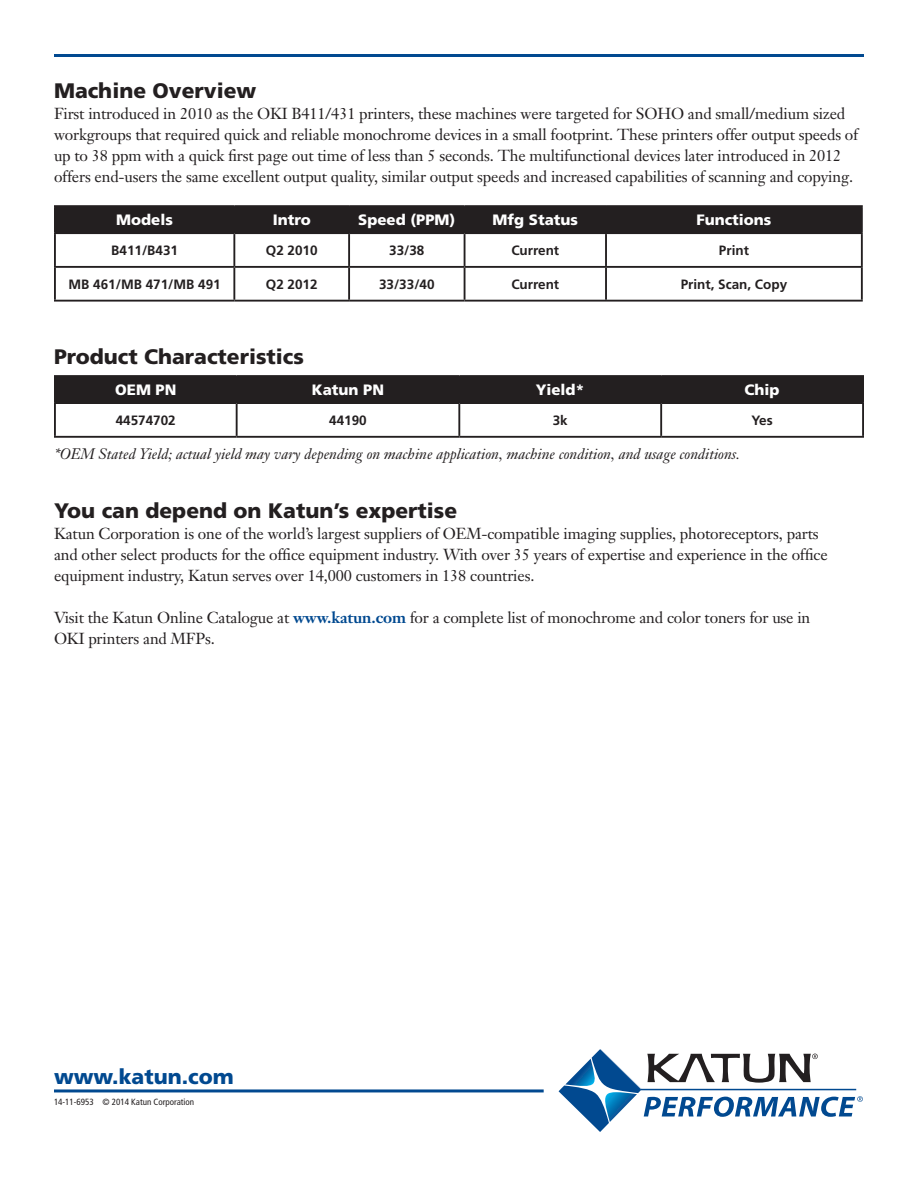
<style>
.page{position:relative;width:918px;height:1188px;background:#fff}
.page>*{position:absolute;margin:0;border:0;box-sizing:border-box;transform-origin:0 0}
.t1{font:900 21px "Frutiger";color:#231f20}
.t2{font:900 21px "Frutiger";color:#014990}
.t3{font:15.75px/21px "Janson Text";letter-spacing:-.01em;color:#231f20}
.t4{font:italic 15px "Janson Text";color:#231f20}
.t5{font:900 15px "Frutiger";color:#fff}
.t6{font:700 13.5px "Frutiger";color:#231f20}
.t7{font:condensed 9px "Frutiger";color:#231f20}
.s1{font-weight:700;color:#014990}
</style>
<div class="page">
<hr style="left:54px;top:1089px;width:490px;height:3px;background:#014990">
<hr style="left:54px;top:54px;width:810px;height:3px;background:#014990">
<svg style="left:559px;top:1049px;width:304px;height:83px"></svg>
<hr style="left:54px;top:205px;width:180px;height:2px;background:#231f20">
<hr style="left:54px;top:207px;width:2px;height:25px;background:#231f20">
<hr style="left:234px;top:205px;width:115px;height:2px;background:#231f20">
<hr style="left:349px;top:205px;width:116px;height:2px;background:#231f20">
<hr style="left:465px;top:205px;width:141px;height:2px;background:#231f20">
<div style="left:56px;top:207px;width:805px;height:25px;background:#231f20"></div>
<hr style="left:606px;top:205px;width:257px;height:2px;background:#231f20">
<hr style="left:605px;top:207px;width:2px;height:25px;background:#231f20">
<hr style="left:861px;top:207px;width:2px;height:25px;background:#231f20">
<hr style="left:54px;top:232px;width:180px;height:2px;background:#231f20">
<hr style="left:54px;top:234px;width:2px;height:32px;background:#231f20">
<hr style="left:234px;top:232px;width:115px;height:2px;background:#231f20">
<hr style="left:233px;top:234px;width:2px;height:32px;background:#231f20">
<hr style="left:349px;top:232px;width:116px;height:2px;background:#231f20">
<hr style="left:348px;top:234px;width:2px;height:32px;background:#231f20">
<hr style="left:465px;top:232px;width:141px;height:2px;background:#231f20">
<hr style="left:464px;top:234px;width:1px;height:32px;background:#231f20">
<hr style="left:606px;top:232px;width:257px;height:2px;background:#231f20">
<hr style="left:605px;top:234px;width:2px;height:32px;background:#231f20">
<hr style="left:861px;top:234px;width:2px;height:32px;background:#231f20">
<hr style="left:54px;top:266px;width:180px;height:2px;background:#231f20">
<hr style="left:54px;top:268px;width:2px;height:32px;background:#231f20">
<hr style="left:234px;top:266px;width:115px;height:2px;background:#231f20">
<hr style="left:233px;top:268px;width:2px;height:32px;background:#231f20">
<hr style="left:349px;top:266px;width:116px;height:2px;background:#231f20">
<hr style="left:348px;top:268px;width:2px;height:32px;background:#231f20">
<hr style="left:465px;top:266px;width:141px;height:2px;background:#231f20">
<hr style="left:464px;top:268px;width:1px;height:32px;background:#231f20">
<hr style="left:606px;top:266px;width:257px;height:2px;background:#231f20">
<hr style="left:605px;top:268px;width:2px;height:32px;background:#231f20">
<hr style="left:861px;top:268px;width:2px;height:32px;background:#231f20">
<hr style="left:54px;top:300px;width:180px;height:2px;background:#231f20">
<hr style="left:234px;top:300px;width:115px;height:2px;background:#231f20">
<hr style="left:349px;top:300px;width:116px;height:2px;background:#231f20">
<hr style="left:465px;top:300px;width:141px;height:2px;background:#231f20">
<hr style="left:606px;top:300px;width:257px;height:2px;background:#231f20">
<div style="left:56px;top:377px;width:806px;height:25px;background:#231f20"></div>
<hr style="left:54px;top:375px;width:183px;height:2px;background:#231f20">
<hr style="left:54px;top:377px;width:2px;height:25px;background:#231f20">
<hr style="left:237px;top:375px;width:222px;height:2px;background:#231f20">
<hr style="left:236px;top:377px;width:2px;height:25px;background:#231f20">
<hr style="left:459px;top:375px;width:202px;height:2px;background:#231f20">
<hr style="left:458px;top:377px;width:2px;height:25px;background:#231f20">
<hr style="left:661px;top:375px;width:203px;height:2px;background:#231f20">
<hr style="left:660px;top:377px;width:2px;height:25px;background:#231f20">
<hr style="left:862px;top:377px;width:2px;height:25px;background:#231f20">
<hr style="left:54px;top:402px;width:183px;height:2px;background:#231f20">
<hr style="left:54px;top:404px;width:2px;height:32px;background:#231f20">
<hr style="left:237px;top:402px;width:222px;height:2px;background:#231f20">
<hr style="left:236px;top:404px;width:2px;height:32px;background:#231f20">
<hr style="left:459px;top:402px;width:202px;height:2px;background:#231f20">
<hr style="left:458px;top:404px;width:2px;height:32px;background:#231f20">
<hr style="left:661px;top:402px;width:203px;height:2px;background:#231f20">
<hr style="left:660px;top:404px;width:2px;height:32px;background:#231f20">
<hr style="left:862px;top:404px;width:2px;height:32px;background:#231f20">
<hr style="left:54px;top:436px;width:183px;height:2px;background:#231f20">
<hr style="left:237px;top:436px;width:222px;height:2px;background:#231f20">
<hr style="left:459px;top:436px;width:202px;height:2px;background:#231f20">
<hr style="left:661px;top:436px;width:203px;height:2px;background:#231f20">
<p class="t1" style="left:54px;top:78px;width:204px">Machine Overview</p>
<p class="t3" style="left:54px;top:103px;width:806px">First introduced in 2010 as the OKI B411/431 printers, these machines were targeted for SOHO and small/medium sized workgroups that required quick and reliable monochrome devices in a small footprint. These printers offer output speeds of up to 38 ppm with a quick first page out time of less than 5 seconds. The multifunctional devices later introduced in 2012 offers end-users the same excellent output quality, similar output speeds and increased capabilities of scanning and copying.</p>
<p class="t5" style="left:116px;top:211px;width:58px">Models</p>
<p class="t5" style="left:273px;top:211px;width:40px">Intro</p>
<p class="t5" style="left:358px;top:211px;width:99px">Speed (PPM)</p>
<p class="t5" style="left:493px;top:211px;width:87px">Mfg Status</p>
<p class="t5" style="left:696px;top:211px;width:77px">Functions</p>
<p class="t6" style="left:111px;top:243px;width:68px">B411/B431</p>
<p class="t6" style="left:266px;top:243px;width:53px">Q2 2010</p>
<p class="t6" style="left:389px;top:243px;width:37px">33/38</p>
<p class="t6" style="left:511px;top:243px;width:49px">Current</p>
<p class="t6" style="left:719px;top:243px;width:32px">Print</p>
<p class="t6" style="left:69px;top:276px;width:154px">MB 461/MB 471/MB 491</p>
<p class="t6" style="left:266px;top:276px;width:53px">Q2 2012</p>
<p class="t6" style="left:379px;top:276px;width:57px">33/33/40</p>
<p class="t6" style="left:511px;top:276px;width:49px">Current</p>
<p class="t6" style="left:681px;top:276px;width:108px">Print, Scan, Copy</p>
<p class="t1" style="left:54px;top:344px;width:251px">Product Characteristics</p>
<p class="t5" style="left:115px;top:381px;width:63px">OEM PN</p>
<p class="t5" style="left:312px;top:381px;width:74px">Katun PN</p>
<p class="t5" style="left:536px;top:381px;width:51px">Yield*</p>
<p class="t5" style="left:745px;top:381px;width:37px">Chip</p>
<p class="t6" style="left:116px;top:413px;width:62px">44574702</p>
<p class="t6" style="left:329px;top:413px;width:39px">44190</p>
<p class="t6" style="left:553px;top:413px;width:17px">3k</p>
<p class="t6" style="left:751px;top:413px;width:23px">Yes</p>
<p class="t4" style="left:54px;top:445px;width:688px">*OEM Stated Yield; actual yield may vary depending on machine application, machine condition, and usage conditions.</p>
<p class="t1" style="left:54px;top:498px;width:405px">You can depend on Katun’s expertise</p>
<p class="t3" style="left:54px;top:523px;width:775px">Katun Corporation is one of the world’s largest suppliers of OEM-compatible imaging supplies, photoreceptors, parts and other select products for the office equipment industry. With over 35 years of expertise and experience in the office equipment industry, Katun serves over 14,000 customers in 138 countries.</p>
<p class="t3" style="left:54px;top:607px;width:758px">Visit the Katun Online Catalogue at <span class="s1">www.katun.com</span> for a complete list of monochrome and color toners for use in<br>OKI printers and MFPs.</p>
<p class="t2" style="left:54px;top:1064px;width:181px">www.katun.com</p>
<p class="t7" style="left:54px;top:1097px;width:142px">14-11-6953 © 2014 Katun Corporation</p>
</div>
